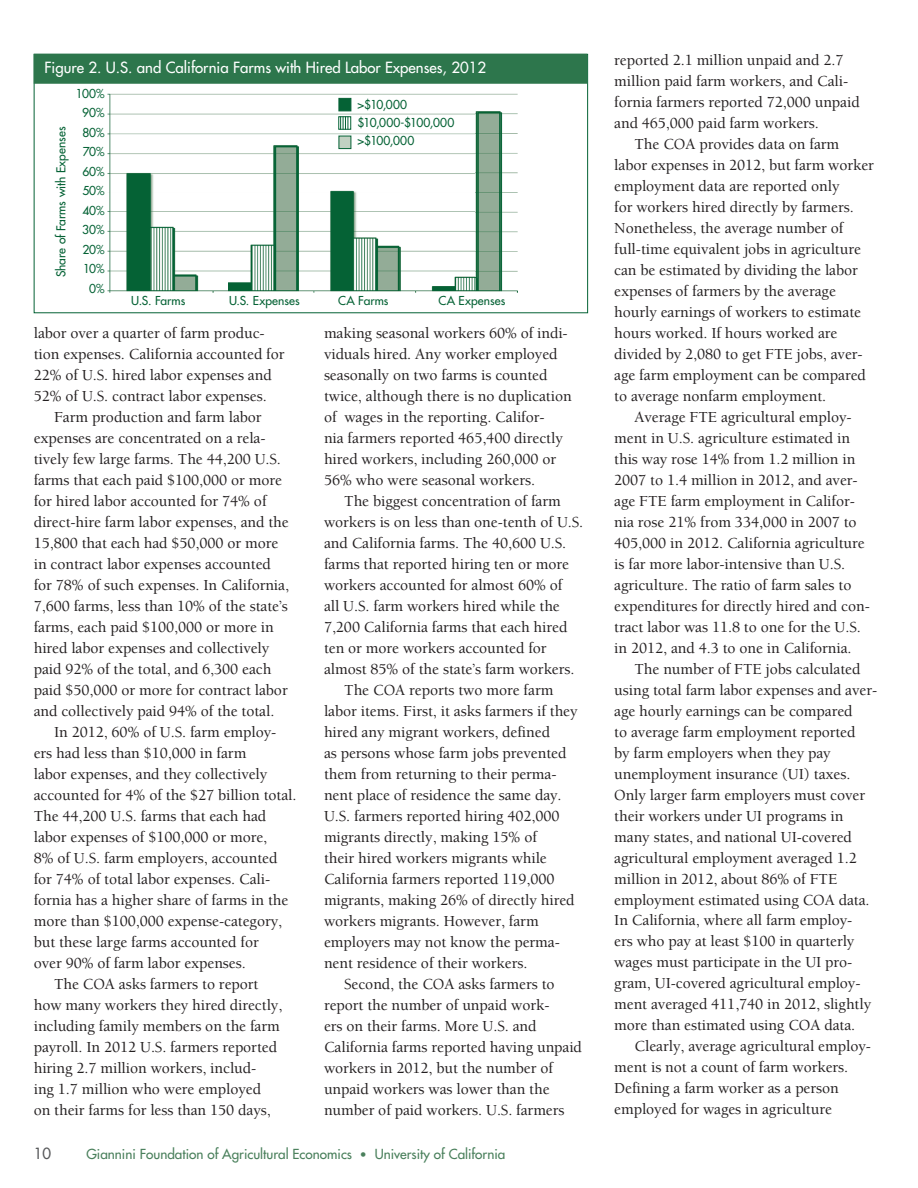
<style>
.page{position:relative;width:918px;height:1188px;background:#fff}
.page>*{position:absolute;margin:0;border:0;box-sizing:border-box;transform-origin:0 0}
.t1{font:500 15.75px/21px "Berkeley Std";letter-spacing:-.005em;color:#231f20}
.t2{font:500 15px "Futura Std";color:#fff}
.t3{font:500 15px "Futura Std";color:#57585a}
.t4{font:500 13.5px "Futura Std";color:#4a805c}
.t5{font:500 12px/19.5px "Futura Std";letter-spacing:.005em;color:#056235;text-align:right}
.s1{font-size:12px}
</style>
<div class="page">
<div style="left:34px;top:54px;width:553px;height:30px;background:#2d764c"></div>
<img style="left:107px;top:93px;width:410px;height:200px">
<div style="left:339px;top:98px;width:12px;height:13px;background:#056235;border:1px solid #056235"></div>
<div style="left:339px;top:136px;width:12px;height:13px;background:#c2d1c2;border:1px solid #056235"></div>
<svg style="left:340px;top:118px;width:9px;height:10px"></svg>
<div style="left:338px;top:116px;width:13px;height:14px;border:1px solid #056235"></div>
<p class="t2" style="left:45px;top:58px;width:443px">Figure 2. U.S. and California Farms with Hired Labor Expenses, 2012</p>
<p class="t5" style="left:76px;top:84px;width:30px">100%<br>90%<br>80%<br>70%<br>60%<br>50%<br>40%<br>30%<br>20%<br>10%<br>0%</p>
<p class="t5" style="left:357px;top:96px;width:98px;line-height:18px;text-align:left">&gt;$10,000 $10,000-$100,000 &gt;$100,000</p>
<p class="t5" style="left:131px;top:291px;width:56px">U.S. Farms</p>
<p class="t5" style="left:229px;top:291px;width:72px">U.S. Expenses</p>
<p class="t1" style="left:34px;top:323px;width:252px">labor over a quarter of farm produc&shy;tion expenses. California accounted for 22% of U.S. hired labor expenses and 52% of U.S. contract labor expenses.</p>
<p class="t1" style="left:34px;top:407px;width:257px;text-indent:20px">Farm production and farm labor expenses are concentrated on a rela&shy;tively few large farms. The 44,200 U.S. farms that each paid $100,000 or more for hired labor accounted for 74% of direct-hire farm labor expenses, and the 15,800 that each had $50,000 or more in contract labor expenses accounted for 78% of such expenses. In California, 7,600 farms, less than 10% of the state’s farms, each paid $100,000 or more in hired labor expenses and collectively paid 92% of the total, and 6,300 each paid $50,000 or more for contract labor and collectively paid 94% of the total.</p>
<p class="t1" style="left:34px;top:722px;width:264px;text-indent:20px">In 2012, 60% of U.S. farm employ&shy;ers had less than $10,000 in farm<br>labor expenses, and they collectively accounted for 4% of the $27 billion total.<br>The 44,200 U.S. farms that each had labor expenses of $100,000 or more,<br>8% of U.S. farm employers, accounted for 74% of total labor expenses. Cali&shy;fornia has a higher share of farms in the more than $100,000 expense-category, but these large farms accounted for<br>over 90% of farm labor expenses.</p>
<p class="t1" style="left:34px;top:974px;width:250px;text-indent:20px">The COA asks farmers to report how many workers they hired directly, including family members on the farm payroll. In 2012 U.S. farmers reported hiring 2.7 million workers, includ-<br>ing 1.7 million who were employed<br>on their farms for less than 150 days,</p>
<p class="t5" style="left:51px;top:277px;width:152px;rotate:-90deg">Share of Farms with Expenses</p>
<p class="t5" style="left:338px;top:291px;width:52px">CA Farms</p>
<p class="t5" style="left:439px;top:290px;width:68px">CA Expenses</p>
<p class="t1" style="left:324px;top:323px;width:249px">making seasonal workers 60% of indi&shy;viduals hired. Any worker employed seasonally on two farms is counted twice, although there is no duplication of wages in the reporting. Califor-<br>nia farmers reported 465,400 directly hired workers, including 260,000 or 56% who were seasonal workers.</p>
<p class="t1" style="left:324px;top:491px;width:261px;text-indent:20px">The biggest concentration of farm workers is on less than one-tenth of U.S. and California farms. The 40,600 U.S. farms that reported hiring ten or more workers accounted for almost 60% of<br>all U.S. farm workers hired while the 7,200 California farms that each hired ten or more workers accounted for almost 85% of the state’s farm workers.</p>
<p class="t1" style="left:324px;top:680px;width:255px;text-indent:20px">The COA reports two more farm labor items. First, it asks farmers if they hired any migrant workers, defined<br>as persons whose farm jobs prevented them from returning to their perma&shy;nent place of residence the same day.</p>
<p class="t1" style="left:324px;top:806px;width:252px">U.S. farmers reported hiring 402,000 migrants directly, making 15% of<br>their hired workers migrants while California farmers reported 119,000 migrants, making 26% of directly hired workers migrants. However, farm employers may not know the perma&shy;nent residence of their workers.</p>
<p class="t1" style="left:324px;top:974px;width:260px;text-indent:20px">Second, the COA asks farmers to report the number of unpaid work-<br>ers on their farms. More U.S. and California farms reported having unpaid workers in 2012, but the number of unpaid workers was lower than the number of paid workers. U.S. farmers</p>
<p class="t3" style="left:34px;top:1144px;width:19px">10</p>
<p class="t4" style="left:86px;top:1145px;width:421px">Giannini Foundation of Agricultural Economics <span class="s1">•</span> University of California</p>
<p class="t1" style="left:614px;top:50px;width:247px">reported 2.1 million unpaid and 2.7 million paid farm workers, and Cali&shy;fornia farmers reported 72,000 unpaid and 465,000 paid farm workers.</p>
<p class="t1" style="left:614px;top:134px;width:261px;text-indent:20px">The COA provides data on farm labor expenses in 2012, but farm worker employment data are reported only<br>for workers hired directly by farmers.<br>Nonetheless, the average number of full-time equivalent jobs in agriculture can be estimated by dividing the labor expenses of farmers by the average hourly earnings of workers to estimate hours worked. If hours worked are divided by 2,080 to get FTE jobs, aver&shy;age farm employment can be compared to average nonfarm employment.</p>
<p class="t1" style="left:614px;top:406px;width:257px;text-indent:20px">Average FTE agricultural employ&shy;ment in U.S. agriculture estimated in this way rose 14% from 1.2 million in 2007 to 1.4 million in 2012, and aver&shy;age FTE farm employment in Califor&shy;nia rose 21% from 334,000 in 2007 to 405,000 in 2012. California agriculture is far more labor-intensive than U.S. agriculture. The ratio of farm sales to expenditures for directly hired and con&shy;tract labor was 11.8 to one for the U.S. in 2012, and 4.3 to one in California.</p>
<p class="t1" style="left:614px;top:658px;width:265px;text-indent:20px">The number of FTE jobs calculated using total farm labor expenses and aver&shy;age hourly earnings can be compared<br>to average farm employment reported<br>by farm employers when they pay unemployment insurance (UI) taxes.<br>Only larger farm employers must cover their workers under UI programs in many states, and national UI-covered agricultural employment averaged 1.2 million in 2012, about 86% of FTE employment estimated using COA data.<br>In California, where all farm employ-<br>ers who pay at least $100 in quarterly wages must participate in the UI pro&shy;gram, UI-covered agricultural employ&shy;ment averaged 411,740 in 2012, slightly more than estimated using COA data.</p>
<p class="t1" style="left:614px;top:1036px;width:258px;text-indent:20px">Clearly, average agricultural employ&shy;ment is not a count of farm workers.<br>Defining a farm worker as a person employed for wages in agriculture</p>
</div>
